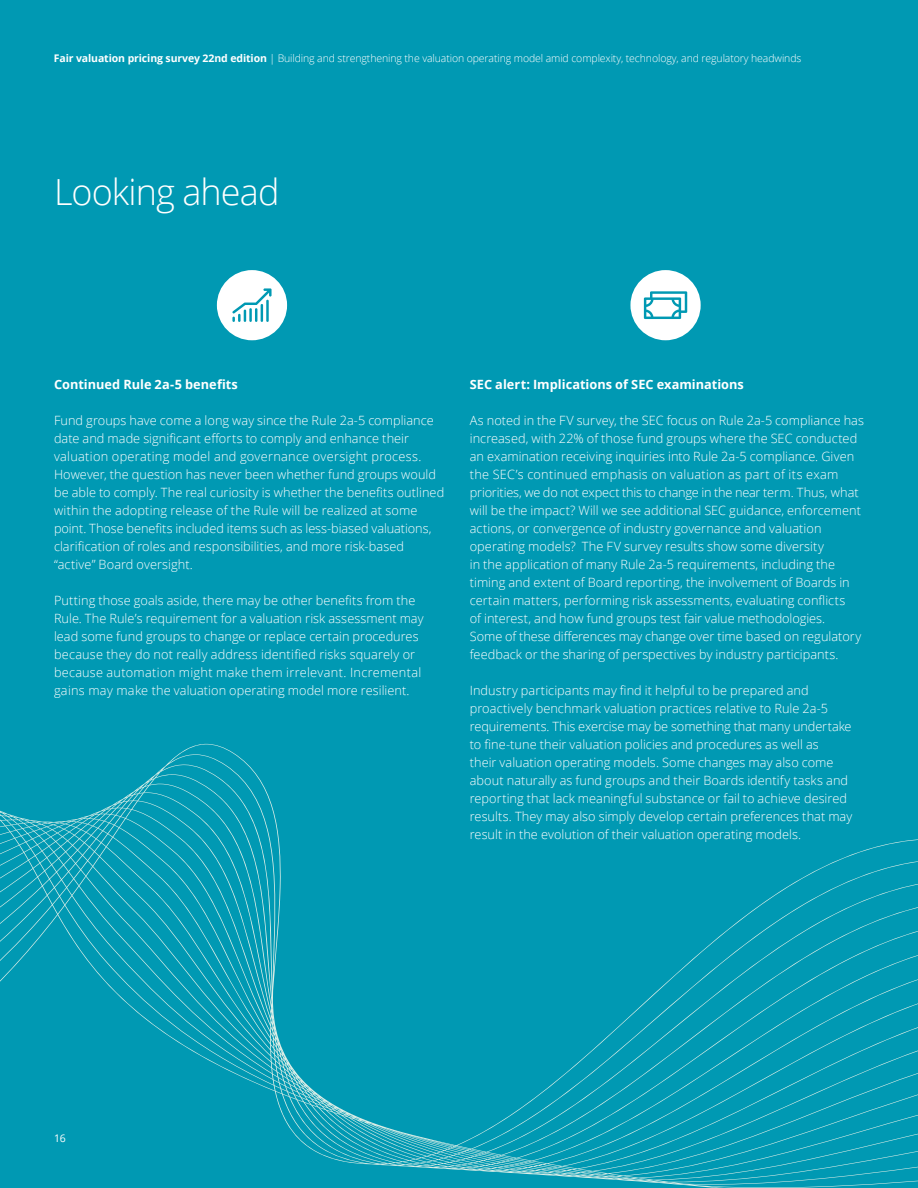
<style>
.page{position:relative;width:918px;height:1188px;background:#0099b3}
.page>*{position:absolute;margin:0;border:0;box-sizing:border-box;transform-origin:0 0}
.Story_heading_light__30_36pt{font:300 36px "Open Sans";letter-spacing:-.025em;color:#fff}
.Body_copy__8_5_12pt{font:300 12.75px/18px "Open Sans";letter-spacing:.005em;color:#fff}
.Body_copy__8_5_12pt-2{font:700 12.75px "Open Sans";color:#fff}
.Brochure_title_left__folio_7_9_5pt{font:300 10.5px "Open Sans";letter-spacing:-.01em;color:#fff}
.Folio_left__7_9_5pt{font:10.5px "Open Sans";color:#fff}
.s1{font-weight:700}
</style>
<div class="page">
<svg style="left:0;top:744px;width:918px;height:444px"></svg>
<svg style="left:217px;top:270px;width:70px;height:70px"></svg>
<svg style="left:630px;top:270px;width:71px;height:70px"></svg>
<p class="Brochure_title_left__folio_7_9_5pt" style="left:54px;top:51px;width:749px"><span class="s1">Fair valuation pricing survey 22nd edition</span> | Building and strengthening the valuation operating model amid complexity, technology, and regulatory headwinds</p>
<p class="Story_heading_light__30_36pt" style="left:54px;top:167px;width:227px">Looking ahead</p>
<p class="Body_copy__8_5_12pt-2" style="left:54px;top:376px;width:185px">Continued Rule 2a-5 benefits</p>
<p class="Body_copy__8_5_12pt" style="left:54px;top:411px;width:392px">Fund groups have come a long way since the Rule 2a-5 compliance date and made significant efforts to comply and enhance their valuation operating model and governance oversight process.<br>However, the question has never been whether fund groups would be able to comply. The real curiosity is whether the benefits outlined within the adopting release of the Rule will be realized at some point. Those benefits included items such as less-biased valuations, clarification of roles and responsibilities, and more risk-based “active” Board oversight.</p>
<p class="Body_copy__8_5_12pt" style="left:54px;top:591px;width:371px">Putting those goals aside, there may be other benefits from the Rule. The Rule’s requirement for a valuation risk assessment may lead some fund groups to change or replace certain procedures because they do not really address identified risks squarely or because automation might make them irrelevant. Incremental gains may make the valuation operating model more resilient.</p>
<p class="Body_copy__8_5_12pt-2" style="left:470px;top:376px;width:276px">SEC alert: Implications of SEC examinations</p>
<p class="Body_copy__8_5_12pt" style="left:470px;top:411px;width:396px">As noted in the FV survey, the SEC focus on Rule 2a-5 compliance has increased, with 22% of those fund groups where the SEC conducted an examination receiving inquiries into Rule 2a-5 compliance. Given the SEC’s continued emphasis on valuation as part of its exam priorities, we do not expect this to change in the near term. Thus, what will be the impact? Will we see additional SEC guidance, enforcement actions, or convergence of industry governance and valuation operating models? The FV survey results show some diversity<br>in the application of many Rule 2a-5 requirements, including the timing and extent of Board reporting, the involvement of Boards in certain matters, performing risk assessments, evaluating conflicts<br>of interest, and how fund groups test fair value methodologies.<br>Some of these differences may change over time based on regulatory feedback or the sharing of perspectives by industry participants.</p>
<p class="Body_copy__8_5_12pt" style="left:470px;top:681px;width:384px">Industry participants may find it helpful to be prepared and proactively benchmark valuation practices relative to Rule 2a-5 requirements. This exercise may be something that many undertake to fine-tune their valuation policies and procedures as well as<br>their valuation operating models. Some changes may also come about naturally as fund groups and their Boards identify tasks and reporting that lack meaningful substance or fail to achieve desired results. They may also simply develop certain preferences that may result in the evolution of their valuation operating models.</p>
<p class="Folio_left__7_9_5pt" style="left:54px;top:1131px;width:13px">16</p>
</div>
